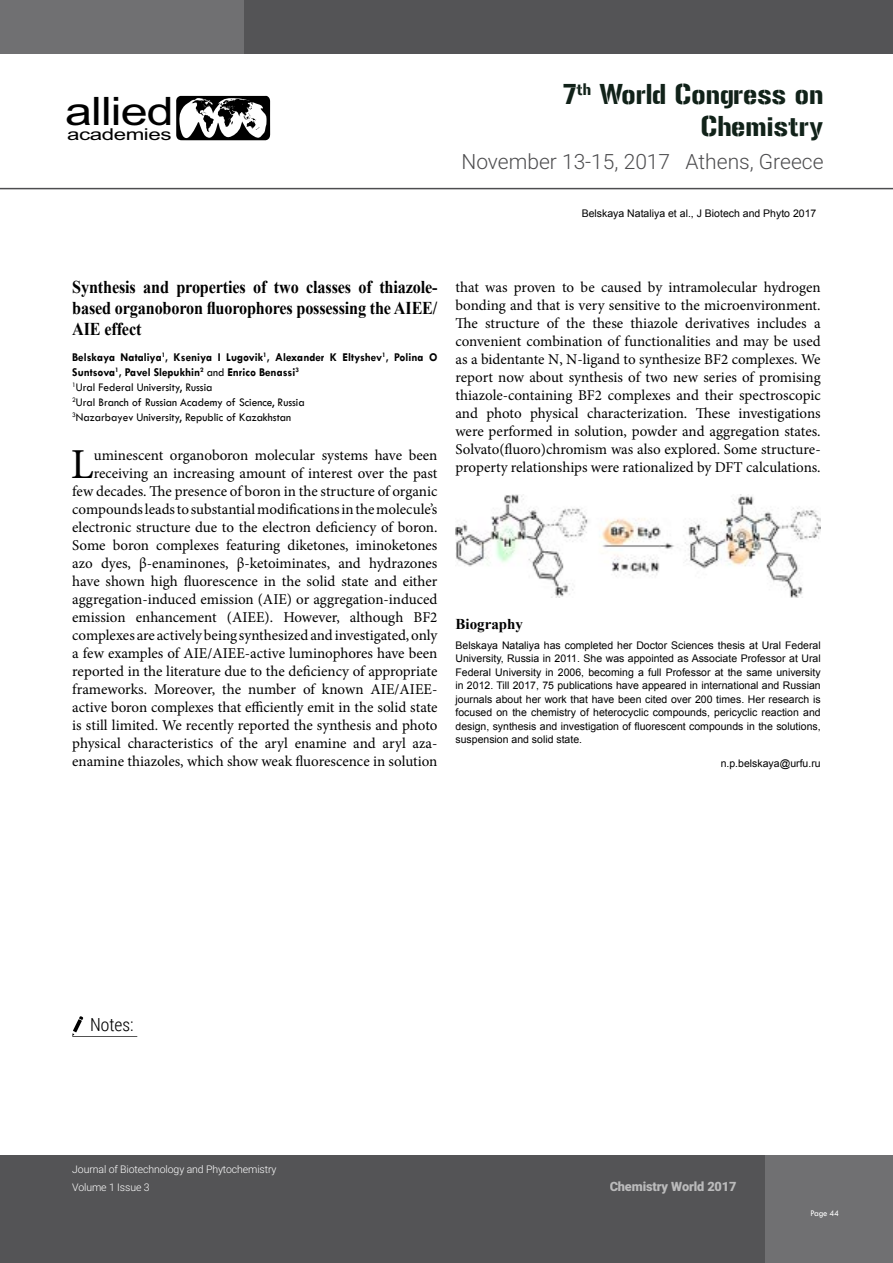
<style>
.page{position:relative;width:893px;height:1263px;background:#fff}
.page>*{position:absolute;margin:0;border:0;box-sizing:border-box;transform-origin:0 0}
.t1{font:42.75px "Minion Pro";color:#000}
.t2{font:39.15px "Arial";letter-spacing:-.02em;color:#000;scale:1.24 1}
.t3{font:28.5px/32.2px "Gunplay";color:#112219;text-align:right}
.t4{font:300 21px "Roboto";color:#4d4d4f}
.t5{font:700 18px/21px "Times New Roman";letter-spacing:-.01em;color:#000;text-align:justify;scale:.9 1}
.t6{font:300 18px "Roboto Condensed";color:#000}
.t7{font:16.35px "Arial";letter-spacing:-.02em;color:#000;scale:1.36 1}
.t8{font:15px/18px "Minion Pro";color:#000;text-align:right}
.t9{font:700 15px "Times New Roman";color:#000}
.t10{font:900 12.75px "Roboto";letter-spacing:-.01em;color:#fff}
.t11{font:12px/15px "Tw Cen";color:#000;scale:.95 1}
.t12{font:10.5px/13.5px "Arial";color:#000;text-align:justify}
.t13{font:300 10.5px/17.4px "Roboto";letter-spacing:-.01em;color:#fff}
.t14{font:9px "Tw Cen";letter-spacing:-.02em;color:#fff;scale:.95 1}
.s1{font-weight:700}
</style>
<div class="page">
<svg style="left:176px;top:96px;width:94px;height:44px"></svg>
<svg style="left:0;top:1155px;width:893px;height:108px;background:#58585a"></svg>
<svg style="left:0;top:0;width:893px;height:54px;background:#5b5b5d"></svg>
<hr style="left:0;top:188px;width:893px;height:1px;background:#4d4d4f">
<svg style="left:72px;top:1016px;width:65px;height:21px"></svg>
<img style="left:455px;top:494px;width:366px;height:103px">
<h2 class="t2" style="left:65px;top:85px;width:89px">allied</h2>
<p class="t7" style="left:67px;top:123px;width:78px">academies</p>
<h3 class="t3" style="left:563px;top:78px;width:262px">7<sup>th</sup> World Congress on<br>Chemistry</h3>
<h3 class="t4" style="left:461px;top:146px;width:364px">November 13-15, 2017 Athens, Greece</h3>
<p class="t12" style="left:582px;top:207px;width:236px">Belskaya Nataliya et al., J Biotech and Phyto 2017</p>
<p class="t5" style="left:72px;top:276px;width:407px">Synthesis and properties of two classes of thiazole&shy;based organoboron fluorophores possessing the AIEE/ AIE effect</p>
<p class="t11" style="left:72px;top:349px;width:386px"><span class="s1">Belskaya Nataliya</span><sup>1</sup><span class="s1">, Kseniya I Lugovik</span><sup>1</sup><span class="s1">, Alexander K Eltyshev</span><sup>1</sup><span class="s1">, Polina O Suntsova</span><sup>1</sup><span class="s1">, Pavel Slepukhin</span><sup>2</sup> and <span class="s1">Enrico Benassi</span><sup>3<br></sup><sup>1</sup>Ural Federal University, Russia<br><sup>2</sup>Ural Branch of Russian Academy of Science, Russia<br><sup>3</sup>Nazarbayev University, Republic of Kazakhstan</p>
<h1 class="t1" style="left:71px;top:436px;width:24px">L</h1>
<p class="t8" style="left:72px;top:446px;width:367px">uminescent organoboron molecular systems have been receiving an increasing amount of interest over the past few decades. The presence of boron in the structure of organic compounds leads to substantial modifications in the molecule’s electronic structure due to the electron deficiency of boron.<br>Some boron complexes featuring diketones, iminoketones azo dyes, β-enaminones, β-ketoiminates, and hydrazones have shown high fluorescence in the solid state and either aggregation-induced emission (AIE) or aggregation-induced emission enhancement (AIEE). However, although BF2 complexes are actively being synthesized and investigated, only a few examples of AIE/AIEE-active luminophores have been reported in the literature due to the deficiency of appropriate frameworks. Moreover, the number of known AIE/AIEE&shy;active boron complexes that efficiently emit in the solid state is still limited. We recently reported the synthesis and photo physical characteristics of the aryl enamine and aryl aza&shy;enamine thiazoles, which show weak fluorescence in solution</p>
<p class="t8" style="left:455px;top:278px;width:367px;text-align:justify">that was proven to be caused by intramolecular hydrogen bonding and that is very sensitive to the microenvironment.<br>The structure of the these thiazole derivatives includes a convenient combination of functionalities and may be used as a bidentante N, N-ligand to synthesize BF2 complexes. We report now about synthesis of two new series of promising thiazole-containing BF2 complexes and their spectroscopic and photo physical characterization. These investigations were performed in solution, powder and aggregation states.<br>Solvato(fluoro)chromism was also explored. Some structure&shy;property relationships were rationalized by DFT calculations.</p>
<p class="t9" style="left:455px;top:613px;width:69px">Biography</p>
<p class="t12" style="left:455px;top:638px;width:367px">Belskaya Nataliya has completed her Doctor Sciences thesis at Ural Federal University, Russia in 2011. She was appointed as Associate Professor at Ural Federal University in 2006, becoming a full Professor at the same university in 2012. Till 2017, 75 publications have appeared in international and Russian journals about her work that have been cited over 200 times. Her research is focused on the chemistry of heterocyclic compounds, pericyclic reaction and design, synthesis and investigation of fluorescent compounds in the solutions, suspension and solid state.</p>
<p class="t12" style="left:721px;top:757px;width:101px">n.p.belskaya@urfu.ru</p>
<p class="t6" style="left:90px;top:1012px;width:45px">Notes:</p>
<p class="t13" style="left:72px;top:1161px;width:206px">Journal of Biotechnology and Phytochemistry<br>Volume 1 Issue 3</p>
<p class="t10" style="left:610px;top:1177px;width:129px">Chemistry World 2017</p>
<p class="t14" style="left:810px;top:1207px;width:32px">Page 44</p>
</div>
